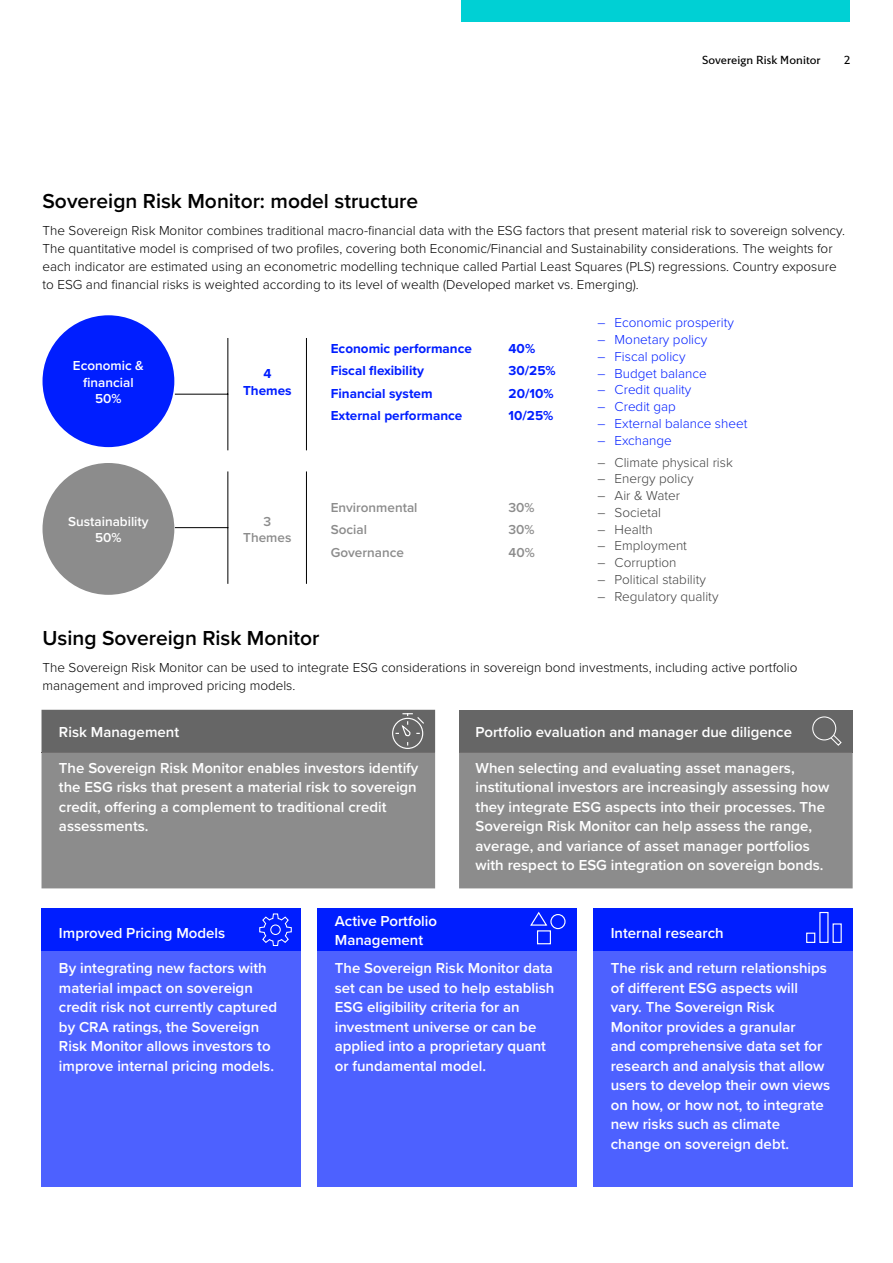
<style>
.page{position:relative;width:893px;height:1263px;background:#fff}
.page>*{position:absolute;margin:0;border:0;box-sizing:border-box;transform-origin:0 0}
.t1{font:600 21px "Proxima Nova";color:#000}
.t2{font:600 15px/19.5px "Proxima Nova";color:#fff}
.t3{font:300 13.5px/18px "Proxima Nova";color:#000}
.t4{font:300 13.5px "Proxima Nova";color:#404040}
.t5{font:300 13.5px "Proxima Nova";color:#001eff}
.t6{font:700 13.5px/22.5px "Proxima Nova";color:#001eff}
.t7{font:600 13.5px/22.5px "Proxima Nova";color:#8c8c8c;text-align:center}
.t8{font:600 13.5px/16.2px "Proxima Nova";color:#fff;text-align:center}
.t9{font:12px "LSEG Motto";letter-spacing:.01em;color:#000}
</style>
<div class="page">
<div style="left:461px;top:0;width:389px;height:22px;background:#00d0d4"></div>
<div style="left:42px;top:951px;width:259px;height:235px;background:#4d61ff"></div>
<div style="left:42px;top:908px;width:259px;height:43px;background:#001eff"></div>
<div style="left:317px;top:951px;width:260px;height:235px;background:#4d61ff"></div>
<div style="left:317px;top:908px;width:260px;height:43px;background:#001eff"></div>
<div style="left:593px;top:951px;width:260px;height:235px;background:#4d61ff"></div>
<div style="left:593px;top:908px;width:260px;height:43px;background:#001eff"></div>
<div style="left:459px;top:710px;width:394px;height:42px;background:#666"></div>
<div style="left:42px;top:752px;width:393px;height:136px;background:#8c8c8c"></div>
<div style="left:459px;top:752px;width:394px;height:136px;background:#8c8c8c"></div>
<div style="left:43px;top:315px;width:131px;height:132px;background:#001eff;border-radius:50%"></div>
<div style="left:43px;top:463px;width:131px;height:132px;background:#8c8c8c;border-radius:50%"></div>
<hr style="left:175px;top:394px;width:53px;height:1px;background:#000">
<hr style="left:175px;top:527px;width:53px;height:1px;background:#000">
<hr style="left:227px;top:338px;width:1px;height:112px;background:#000">
<hr style="left:306px;top:338px;width:1px;height:112px;background:#000">
<hr style="left:227px;top:471px;width:1px;height:113px;background:#000">
<hr style="left:306px;top:471px;width:1px;height:113px;background:#000">
<svg style="left:829px;top:734px;width:13px;height:12px"></svg>
<div style="left:812px;top:716px;width:24px;height:24px;border:1px solid #fff;border-radius:50%"></div>
<div style="left:806px;top:932px;width:9px;height:11px;border:1px solid #fff"></div>
<div style="left:42px;top:710px;width:393px;height:42px;background:#666"></div>
<svg style="left:259px;top:913px;width:33px;height:33px"></svg>
<div style="left:550px;top:914px;width:16px;height:15px;border:1px solid #fff;border-radius:50%"></div>
<div style="left:537px;top:930px;width:14px;height:14px;border:1px solid #fff"></div>
<svg style="left:530px;top:912px;width:18px;height:14px"></svg>
<p class="t9" style="left:702px;top:53px;width:120px">Sovereign Risk Monitor</p>
<p class="t9" style="left:844px;top:53px;width:7px">2</p>
<h1 class="t1" style="left:43px;top:186px;width:377px">Sovereign Risk Monitor: model structure</h1>
<p class="t3" style="left:43px;top:221px;width:804px">The Sovereign Risk Monitor combines traditional macro-financial data with the ESG factors that present material risk to sovereign solvency.<br>The quantitative model is comprised of two profiles, covering both Economic/Financial and Sustainability considerations. The weights for each indicator are estimated using an econometric modelling technique called Partial Least Squares (PLS) regressions. Country exposure to ESG and financial risks is weighted according to its level of wealth (Developed market vs. Emerging).</p>
<p class="t8" style="left:73px;top:357px;width:72px">Economic &amp; financial<br>50%</p>
<p class="t6" style="left:243px;top:365px;width:50px;line-height:16.2px;text-align:center">4<br>Themes</p>
<p class="t8" style="left:68px;top:513px;width:82px">Sustainability<br>50%</p>
<p class="t7" style="left:243px;top:513px;width:50px;line-height:16.2px">3<br>Themes</p>
<p class="t6" style="left:331px;top:337px;width:143px">Economic performance<br>Fiscal flexibility<br>Financial system<br>External performance</p>
<p class="t7" style="left:331px;top:495px;width:88px;text-align:left">Environmental<br>Social<br>Governance</p>
<p class="t6" style="left:509px;top:337px;width:49px">40%<br>30/25%<br>20/10%<br>10/25%</p>
<p class="t7" style="left:509px;top:495px;width:28px;text-align:justify">30% 30% 40%</p>
<p class="t5" style="left:598px;top:313px;width:138px">– Economic prosperity</p>
<p class="t5" style="left:598px;top:330px;width:111px">– Monetary policy</p>
<p class="t5" style="left:598px;top:346px;width:89px">– Fiscal policy</p>
<p class="t5" style="left:598px;top:363px;width:111px">– Budget balance</p>
<p class="t5" style="left:598px;top:380px;width:95px">– Credit quality</p>
<p class="t5" style="left:598px;top:397px;width:80px">– Credit gap</p>
<p class="t5" style="left:598px;top:413px;width:151px">– External balance sheet</p>
<p class="t5" style="left:598px;top:430px;width:76px">– Exchange</p>
<p class="t4" style="left:598px;top:452px;width:137px">– Climate physical risk</p>
<p class="t4" style="left:598px;top:469px;width:97px">– Energy policy</p>
<p class="t4" style="left:598px;top:486px;width:84px">– Air &amp; Water</p>
<p class="t4" style="left:598px;top:502px;width:65px">– Societal</p>
<p class="t4" style="left:598px;top:519px;width:57px">– Health</p>
<p class="t4" style="left:598px;top:536px;width:91px">– Employment</p>
<p class="t4" style="left:598px;top:553px;width:80px">– Corruption</p>
<p class="t4" style="left:598px;top:569px;width:110px">– Political stability</p>
<p class="t4" style="left:598px;top:586px;width:122px">– Regulatory quality</p>
<h1 class="t1" style="left:43px;top:623px;width:279px">Using Sovereign Risk Monitor</h1>
<p class="t3" style="left:43px;top:657px;width:756px">The Sovereign Risk Monitor can be used to integrate ESG considerations in sovereign bond investments, including active portfolio management and improved pricing models.</p>
<p class="t2" style="left:59px;top:722px;width:122px">Risk Management</p>
<p class="t2" style="left:476px;top:722px;width:318px">Portfolio evaluation and manager due diligence</p>
<p class="t2" style="left:59px;top:757px;width:361px">The Sovereign Risk Monitor enables investors identify the ESG risks that present a material risk to sovereign credit, offering a complement to traditional credit assessments.</p>
<p class="t2" style="left:476px;top:757px;width:355px">When selecting and evaluating asset managers, institutional investors are increasingly assessing how they integrate ESG aspects into their processes. The Sovereign Risk Monitor can help assess the range, average, and variance of asset manager portfolios with respect to ESG integration on sovereign bonds.</p>
<p class="t2" style="left:59px;top:922px;width:168px">Improved Pricing Models</p>
<p class="t2" style="left:59px;top:958px;width:220px">By integrating new factors with material impact on sovereign credit risk not currently captured by CRA ratings, the Sovereign<br>Risk Monitor allows investors to improve internal pricing models.</p>
<p class="t2" style="left:335px;top:911px;width:104px">Active Portfolio<br>Management</p>
<p class="t2" style="left:335px;top:958px;width:221px">The Sovereign Risk Monitor data set can be used to help establish<br>ESG eligibility criteria for an investment universe or can be applied into a proprietary quant or fundamental model.</p>
<p class="t2" style="left:611px;top:922px;width:114px">Internal research</p>
<p class="t2" style="left:611px;top:958px;width:221px">The risk and return relationships of different ESG aspects will vary. The Sovereign Risk<br>Monitor provides a granular<br>and comprehensive data set for research and analysis that allow users to develop their own views on how, or how not, to integrate new risks such as climate change on sovereign debt.</p>
</div>
